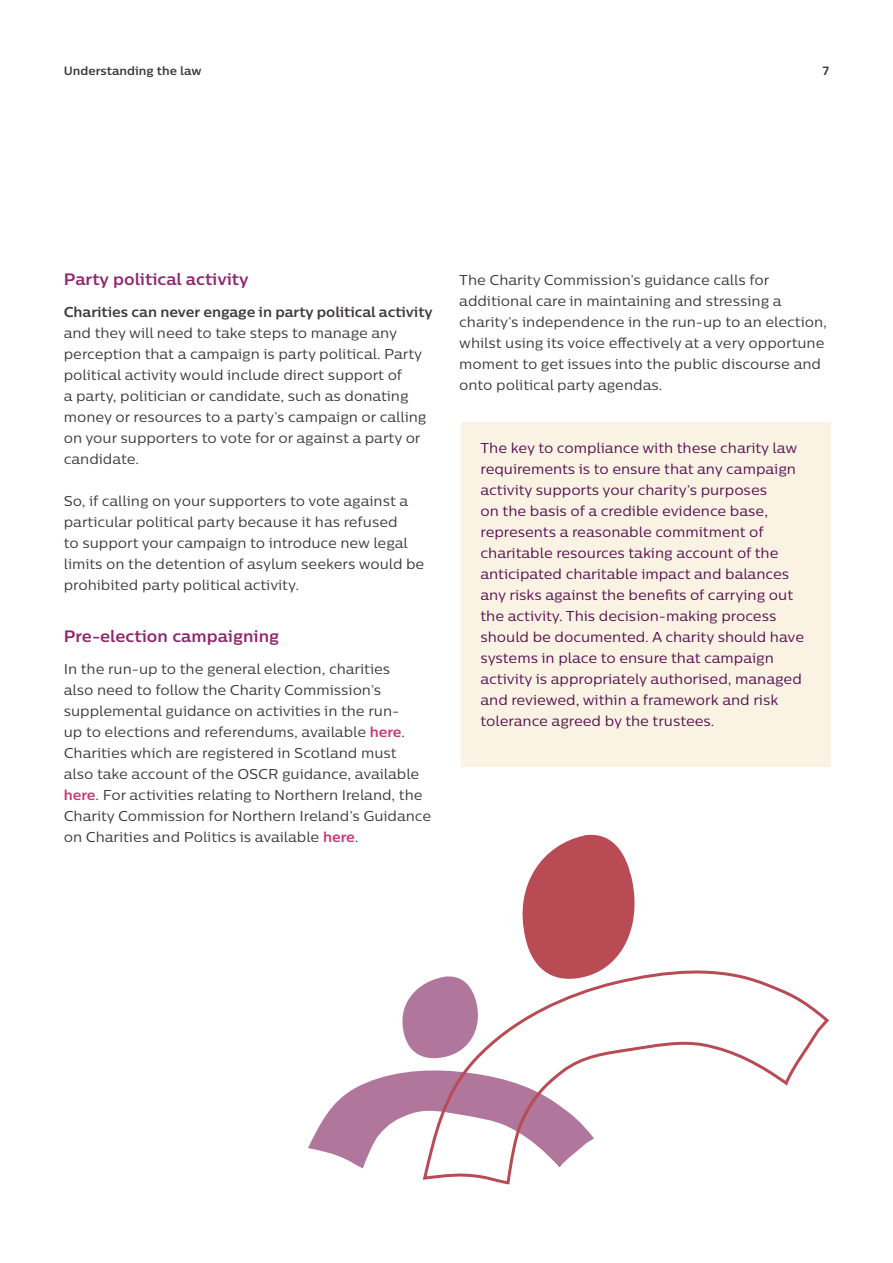
<style>
.page{position:relative;width:893px;height:1263px;background:#fff}
.page>*{position:absolute;margin:0;border:0;box-sizing:border-box;transform-origin:0 0}
.t1{font:700 16.5px "Centrale Sans";color:#90276f}
.t2{font:14.25px/21px "Centrale Sans";letter-spacing:-.005em;color:#3d3a39}
.t3{font:14.25px/21px "Centrale Sans";letter-spacing:-.005em;color:#560e4c}
.t4{font:700 14.25px "Centrale Sans";letter-spacing:-.005em;color:#3d3a39}
.t5{font:700 12px "Centrale Sans";color:#3d3a39}
.s1{font-weight:700;color:#c53875}
</style>
<div class="page">
<div style="left:461px;top:422px;width:370px;height:344px;background:#faf3e4"></div>
<svg style="left:402px;top:986px;width:19px;height:70px"></svg>
<svg style="left:308px;top:1071px;width:113px;height:97px"></svg>
<svg style="left:522px;top:834px;width:113px;height:132px"></svg>
<svg style="left:421px;top:966px;width:408px;height:219px"></svg>
<p class="t5" style="left:64px;top:63px;width:139px">Understanding the law</p>
<p class="t5" style="left:823px;top:63px;width:8px">7</p>
<p class="t1" style="left:64px;top:269px;width:186px">Party political activity</p>
<p class="t4" style="left:64px;top:302px;width:370px">Charities can never engage in party political activity</p>
<p class="t2" style="left:64px;top:322px;width:364px">and they will need to take steps to manage any perception that a campaign is party political. Party political activity would include direct support of<br>a party, politician or candidate, such as donating money or resources to a party’s campaign or calling on your supporters to vote for or against a party or candidate.</p>
<p class="t2" style="left:64px;top:490px;width:362px">So, if calling on your supporters to vote against a particular political party because it has refused<br>to support your campaign to introduce new legal limits on the detention of asylum seekers would be prohibited party political activity.</p>
<p class="t1" style="left:64px;top:626px;width:217px">Pre-election campaigning</p>
<p class="t2" style="left:64px;top:658px;width:369px">In the run-up to the general election, charities<br>also need to follow the Charity Commission’s supplemental guidance on activities in the run-<br>up to elections and referendums, available <span class="s1">here</span>.<br>Charities which are registered in Scotland must<br>also take account of the OSCR guidance, available <span class="s1">here</span>. For activities relating to Northern Ireland, the Charity Commission for Northern Ireland’s Guidance on Charities and Politics is available <span class="s1">here</span>.</p>
<p class="t2" style="left:459px;top:269px;width:369px">The Charity Commission’s guidance calls for additional care in maintaining and stressing a charity’s independence in the run-up to an election, whilst using its voice effectively at a very opportune moment to get issues into the public discourse and onto political party agendas.</p>
<p class="t3" style="left:480px;top:437px;width:325px">The key to compliance with these charity law requirements is to ensure that any campaign activity supports your charity’s purposes<br>on the basis of a credible evidence base, represents a reasonable commitment of charitable resources taking account of the anticipated charitable impact and balances any risks against the benefits of carrying out the activity. This decision-making process should be documented. A charity should have systems in place to ensure that campaign activity is appropriately authorised, managed and reviewed, within a framework and risk tolerance agreed by the trustees.</p>
</div>
